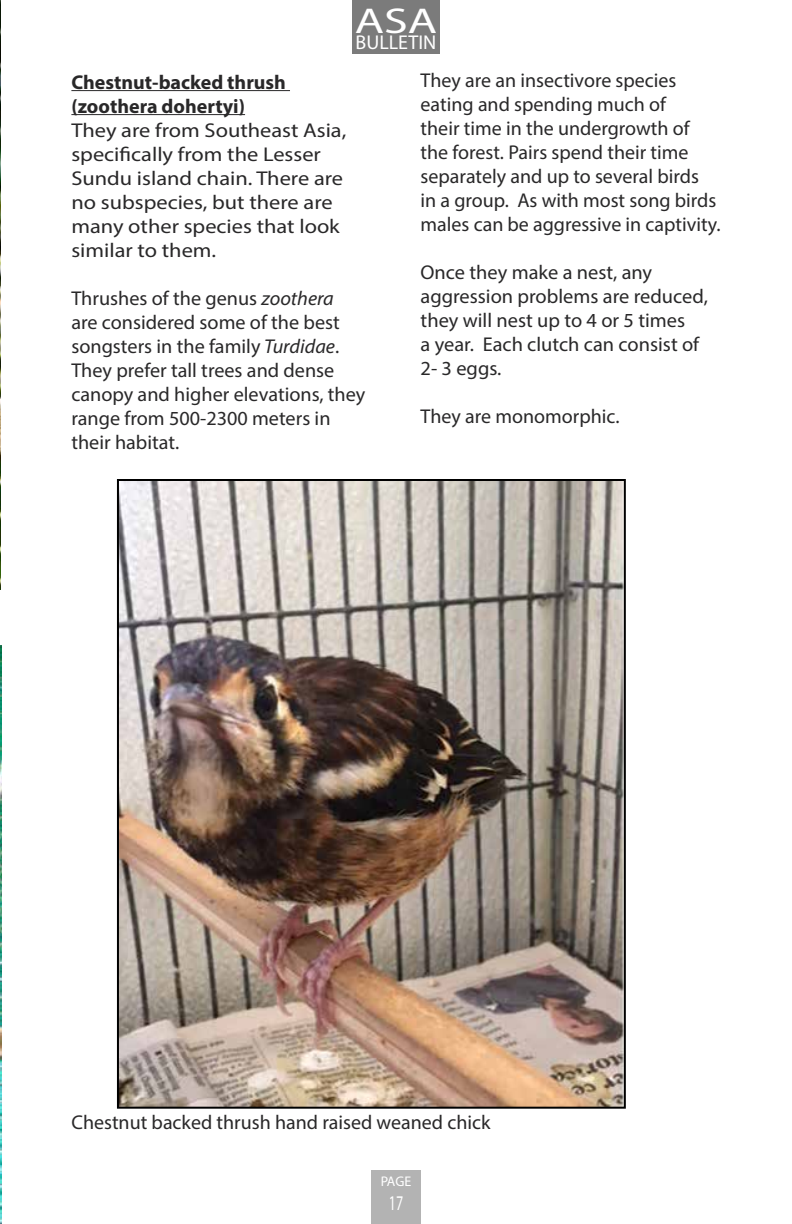
<style>
.page{position:relative;width:792px;height:1224px;background:#fff}
.page>*{position:absolute;margin:0;border:0;box-sizing:border-box;transform-origin:0 0}
.t1{font:36px "Myriad Pro";color:#fff;scale:1.33 1}
.t2{font:21px "Myriad Pro";color:#fff;scale:.67 1}
.t3{font:20px/24px "Myriad Pro";color:#292829}
.t4{font:20px/24px "Myriad Pro";color:#292829;scale:1.12 1}
.t5{font:700 20px/24px "Myriad Pro";color:#292829}
.t6{font:20px "Myriad Pro";color:#fff}
.t7{font:14px "Myriad Pro";color:#fff}
.s1{font-style:italic}
</style>
<div class="page">
<div style="left:352px;top:0;width:88px;height:53px;background:#7b7b7b"></div>
<div style="left:371px;top:1170px;width:50px;height:54px;background:#b3b3b3"></div>
<img style="left:0;top:0;width:1px;height:590px">
<img style="left:0;top:646px;width:2px;height:578px">
<hr style="left:71px;top:90px;width:219px;height:1px;background:#292829">
<hr style="left:71px;top:114px;width:174px;height:1px;background:#292829">
<img style="left:120px;top:482px;width:503px;height:624px">
<div style="left:117px;top:479px;width:509px;height:630px;border:2px solid #000"></div>
<h1 class="t1" style="left:355px;top:-1px;width:63px">ASA</h1>
<p class="t6" style="left:356px;top:30px;width:82px">BULLETIN</p>
<p class="t5" style="left:71px;top:69px;width:216px">Chestnut-backed thrush (zoothera dohertyi)</p>
<p class="t4" style="left:71px;top:118px;width:247px">They are from Southeast Asia, specifically from the Lesser<br>Sundu island chain. There are no subspecies, but there are many other species that look similar to them.</p>
<p class="t3" style="left:71px;top:286px;width:296px">Thrushes of the genus <span class="s1">zoothera<br></span>are considered some of the best songsters in the family <span class="s1">Turdidae</span>.<br>They prefer tall trees and dense canopy and higher elevations, they range from 500-2300 meters in their habitat.</p>
<p class="t3" style="left:421px;top:68px;width:302px">They are an insectivore species eating and spending much of<br>their time in the undergrowth of the forest. Pairs spend their time separately and up to several birds<br>in a group. As with most song birds males can be aggressive in captivity.</p>
<p class="t3" style="left:421px;top:260px;width:289px">Once they make a nest, any aggression problems are reduced, they will nest up to 4 or 5 times<br>a year. Each clutch can consist of<br>2- 3 eggs.</p>
<p class="t3" style="left:421px;top:404px;width:200px">They are monomorphic.</p>
<p class="t3" style="left:71px;top:1110px;width:421px">Chestnut backed thrush hand raised weaned chick</p>
<p class="t7" style="left:381px;top:1172px;width:32px">PAGE</p>
<p class="t2" style="left:389px;top:1190px;width:23px">17</p>
</div>
